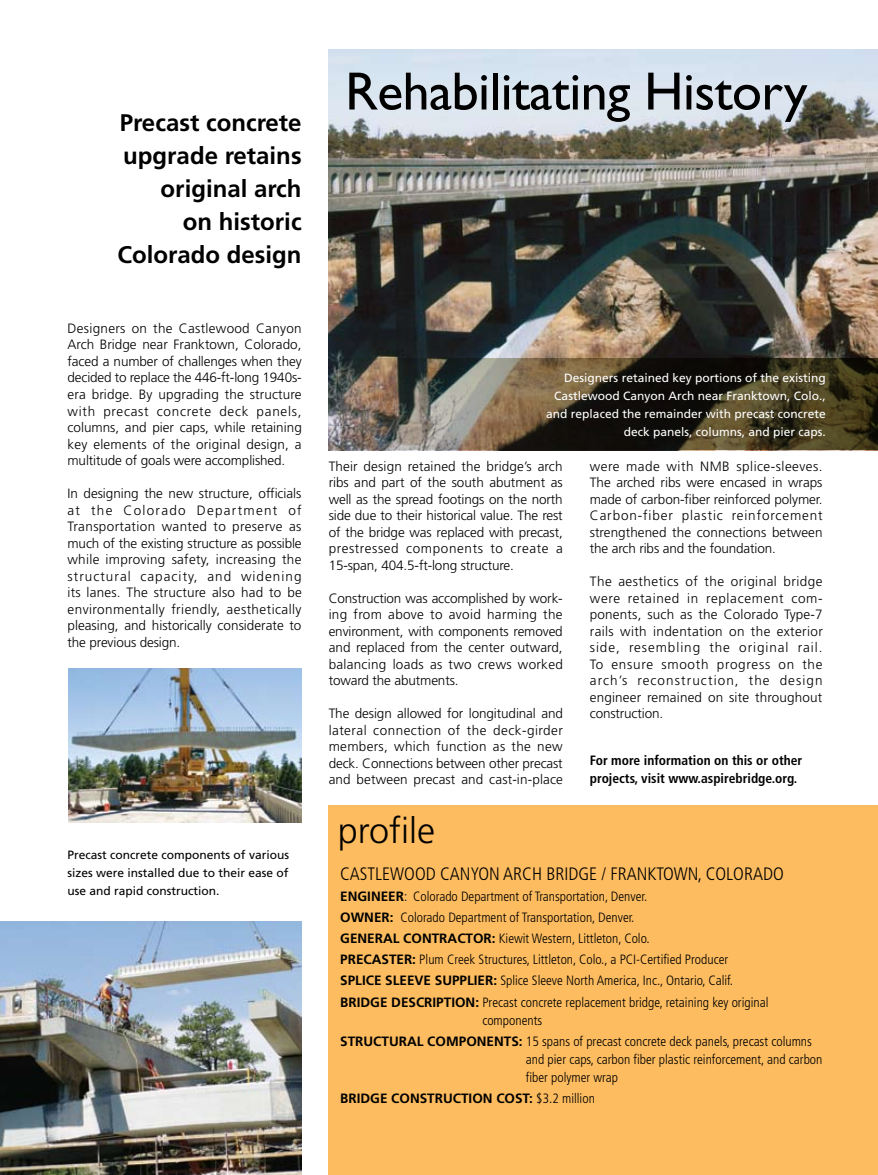
<style>
.page{position:relative;width:878px;height:1175px;background:#fff}
.page>*{position:absolute;margin:0;border:0;box-sizing:border-box;transform-origin:0 0}
.t1{font:54px "Gill Sans";letter-spacing:-.01em;color:#000}
.t2{font:300 36px "Frutiger";color:#000}
.t3{font:700 24px/33px "Frutiger";color:#000;text-align:right}
.t4{font:300 condensed 18px "Frutiger";color:#000}
.t5{font:300 13.5px/16.5px "Frutiger";color:#000;text-align:justify}
.t6{font:300 condensed 13.5px/21px "Frutiger";color:#000}
.t7{font:700 condensed 13.5px/18px "Frutiger";color:#000}
.t8{font:700 13.5px "Frutiger";color:#000}
.t9{font:12px/18px "Frutiger";color:#fff;text-align:right}
.t10{font:12px/18px "Frutiger";color:#000;text-align:justify}
.s1{font-weight:700;font-stretch:normal}
.s2{font-weight:300;font-stretch:condensed}
</style>
<div class="page">
<img style="left:68px;top:668px;width:234px;height:155px">
<img style="left:0;top:921px;width:302px;height:253px">
<img style="left:328px;top:49px;width:550px;height:401px">
<div style="left:328px;top:805px;width:550px;height:369px;background:#fdbc5f"></div>
<img style="left:328px;top:359px;width:550px;height:90px">
<h3 class="t3" style="left:117px;top:106px;width:186px">PRECAST CONCRETE<br>UPGRADE RETAINS<br>ORIGINAL ARCH<br>ON HISTORIC<br>COLORADO DESIGN</h3>
<p class="t5" style="left:68px;top:320px;width:236px">Designers on the Castlewood Canyon Arch Bridge near Franktown, Colorado, faced a number of challenges when they decided to replace the 446-ft-long 1940s&shy;era bridge. By upgrading the structure with precast concrete deck panels, columns, and pier caps, while retaining key elements of the original design, a multitude of goals were accomplished.</p>
<p class="t5" style="left:68px;top:485px;width:236px">In designing the new structure, officials at the Colorado Department of Transportation wanted to preserve as much of the existing structure as possible while improving safety, increasing the structural capacity, and widening its lanes. The structure also had to be environmentally friendly, aesthetically pleasing, and historically considerate to the previous design.</p>
<p class="t10" style="left:68px;top:846px;width:223px">Precast concrete components of various sizes were installed due to their ease of use and rapid construction.</p>
<h1 class="t1" style="left:345px;top:60px;width:464px">Rehabilitating History</h1>
<p class="t9" style="left:546px;top:368px;width:281px">Designers retained key portions of the existing Castlewood Canyon Arch near Franktown, Colo., and replaced the remainder with precast concrete deck panels, columns, and pier caps.</p>
<p class="t5" style="left:328px;top:458px;width:236px">Their design retained the bridge’s arch ribs and part of the south abutment as well as the spread footings on the north side due to their historical value. The rest of the bridge was replaced with precast, prestressed components to create a 15-span, 404.5-ft-long structure.</p>
<p class="t5" style="left:328px;top:590px;width:236px">Construction was accomplished by work&shy;ing from above to avoid harming the environment, with components removed and replaced from the center outward, balancing loads as two crews worked toward the abutments.</p>
<p class="t5" style="left:328px;top:705px;width:236px">The design allowed for longitudinal and lateral connection of the deck-girder members, which function as the new deck. Connections between other precast and between precast and cast-in-place</p>
<h2 class="t2" style="left:338px;top:810px;width:99px">profile</h2>
<p class="t5" style="left:589px;top:458px;width:234px">were made with NMB splice-sleeves.<br>The arched ribs were encased in wraps made of carbon-fiber reinforced polymer.<br>Carbon-fiber plastic reinforcement strengthened the connections between the arch ribs and the foundation.</p>
<p class="t5" style="left:589px;top:573px;width:234px">The aesthetics of the original bridge were retained in replacement com&shy;ponents, such as the Colorado Type-7 rails with indentation on the exterior side, resembling the original rail.<br>To ensure smooth progress on the arch’s reconstruction, the design engineer remained on site throughout construction.</p>
<p class="t7" style="left:590px;top:751px;width:214px">For more information on this or other projects, visit www.aspirebridge.org.</p>
<h3 class="t4" style="left:340px;top:864px;width:445px">Castlewood Canyon Arc h Bridge / Franktown, Colorado</h3>
<p class="t6" style="left:340px;top:886px;width:430px"><span class="s1">ENGINEER</span>: Colorado Department of Transportation, Denver.<br><span class="s1">OWNER:</span> Colorado Department of Transportation, Denver.<br><span class="s1">GE NERAL CO NTRACTO R:</span> Kiewit Western, Littleton, Colo.<br><span class="s1">PRECASTER:</span> Plum Creek Structures, Littleton, Colo., a PCI -Certified Producer<br><span class="s1">SPLICE SLEEVE SUPPLIER:</span> Splice Sleeve North America, I nc., Ontario, Calif.<br><span class="s1">BRIDGE DESCRIPTION:</span> Precast concrete replacement bridge, retaining key original</p>
<p class="t6" style="left:340px;top:1009px;width:473px;text-indent:142px">components<br><span class="s1">STRUCTURAL CO MPONENTS:</span> 15 spans of precast concrete deck panels, precast columns</p>
<p class="t6" style="left:526px;top:1050px;width:298px;line-height:18px">and pier caps, carbon fiber plastic reinforcement, and carbon fiber polymer wrap</p>
<p class="t8" style="left:340px;top:1089px;width:256px">BRIDGE CONSTRUCTION COST: <span class="s2">$3.2 million</span></p>
</div>
